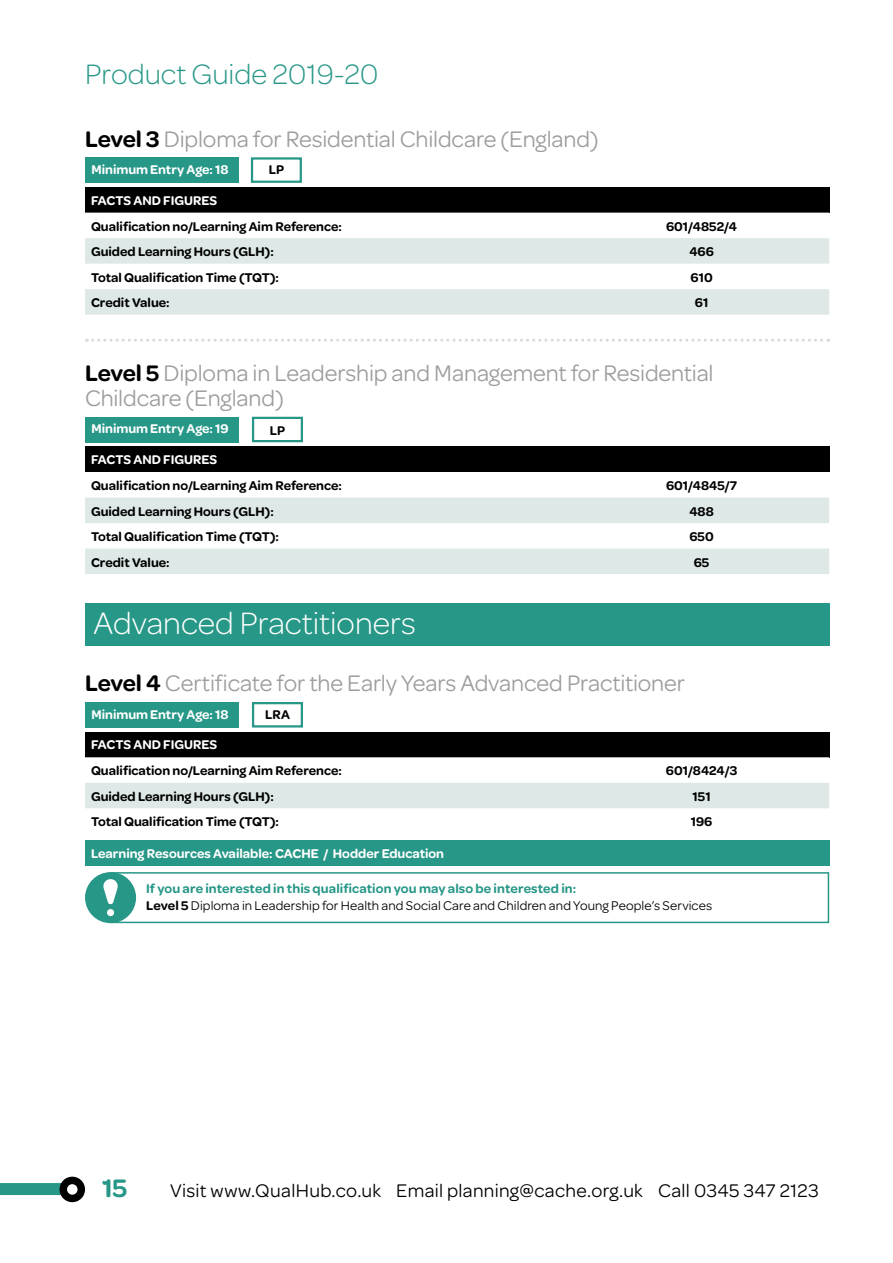
<style>
.page{position:relative;width:893px;height:1263px;background:#fff}
.page>*{position:absolute;margin:0;border:0;box-sizing:border-box;transform-origin:0 0}
.t1{font:300 33px "Omnes Pro";color:#fff}
.t2{font:300 30px "Omnes Pro";color:#279787}
.t3{font:600 27px "Omnes Pro";color:#279787}
.t4{font:24px/25.5px "Omnes Pro";letter-spacing:-.005em;color:#9d9d9c}
.t5{font:19.5px "Omnes Pro";letter-spacing:.015em;color:#000}
.t6{font:600 13.5px "Omnes Pro";color:#000}
.t7{font:600 13.5px "Omnes Pro";color:#fff}
.t8{font:13.5px/16.5px "Omnes Pro";letter-spacing:.005em;color:#000}
.s1{font-weight:600;color:#000}
.s2{font-weight:600;color:#279787}
.s3{font-weight:600}
</style>
<div class="page">
<div style="left:0;top:1183px;width:81px;height:12px;background:#279787"></div>
<svg style="left:60px;top:1177px;width:25px;height:25px"></svg>
<div style="left:85px;top:417px;width:153px;height:25px;background:#279787"></div>
<div style="left:85px;top:446px;width:744px;height:26px;background:#000"></div>
<svg style="left:85px;top:497px;width:744px;height:77px;fill:#dee9e7"></svg>
<div style="left:85px;top:187px;width:744px;height:26px;background:#000"></div>
<svg style="left:85px;top:238px;width:744px;height:77px;fill:#dee9e7"></svg>
<div style="left:85px;top:157px;width:153px;height:26px;background:#279787"></div>
<div style="left:251px;top:157px;width:51px;height:26px;border:2px solid #279787"></div>
<svg style="left:87px;top:339px;width:742px;height:3px"></svg>
<div style="left:252px;top:417px;width:51px;height:25px;border:2px solid #279787"></div>
<div style="left:85px;top:603px;width:744px;height:43px;background:#279787"></div>
<div style="left:85px;top:702px;width:153px;height:25px;background:#279787"></div>
<div style="left:85px;top:732px;width:744px;height:25px;background:#000"></div>
<svg style="left:85px;top:757px;width:744px;height:52px"></svg>
<div style="left:85px;top:783px;width:744px;height:25px;background:#dee9e7"></div>
<div style="left:85px;top:840px;width:744px;height:25px;background:#279787"></div>
<div style="left:111px;top:872px;width:718px;height:51px;border:2px solid #279787"></div>
<div style="left:86px;top:873px;width:49px;height:49px;background:#279787;border-radius:50%"></div>
<div style="left:85px;top:872px;width:51px;height:51px;border:2px solid #279787;border-radius:50%"></div>
<div style="left:107px;top:909px;width:7px;height:7px;background:#fff;border-radius:50%"></div>
<svg style="left:103px;top:879px;width:15px;height:25px"></svg>
<div style="left:252px;top:702px;width:51px;height:25px;border:2px solid #279787"></div>
<h2 class="t2" style="left:85px;top:54px;width:295px">Product Guide 2019-20</h2>
<h3 class="t4" style="left:85px;top:125px;width:515px"><span class="s1">Level 3</span> Diploma for Residential Childcare (England)</h3>
<p class="t7" style="left:91px;top:160px;width:139px">Minimum Entry Age: 18</p>
<p class="t6" style="left:269px;top:160px;width:17px">LP</p>
<p class="t7" style="left:91px;top:190px;width:128px">FACTS AND FIGURES</p>
<p class="t6" style="left:91px;top:217px;width:252px">Qualification no/Learning Aim Reference:</p>
<p class="t6" style="left:666px;top:217px;width:72px">601/4852/4</p>
<p class="t6" style="left:91px;top:242px;width:184px">Guided Learning Hours (GLH):</p>
<p class="t6" style="left:689px;top:242px;width:26px">466</p>
<p class="t6" style="left:91px;top:268px;width:190px">Total Qualification Time (TQT):</p>
<p class="t6" style="left:691px;top:268px;width:24px">610</p>
<p class="t6" style="left:91px;top:293px;width:80px">Credit Value:</p>
<p class="t6" style="left:695px;top:293px;width:15px">61</p>
<h3 class="t4" style="left:85px;top:359px;width:630px"><span class="s1">Level 5</span> Diploma in Leadership and Management for Residential<br>Childcare (England)</h3>
<p class="t7" style="left:91px;top:419px;width:139px">Minimum Entry Age: 19</p>
<p class="t7" style="left:91px;top:450px;width:128px">FACTS AND FIGURES</p>
<p class="t6" style="left:91px;top:476px;width:252px">Qualification no/Learning Aim Reference:</p>
<p class="t6" style="left:666px;top:476px;width:73px">601/4845/7</p>
<p class="t6" style="left:91px;top:502px;width:184px">Guided Learning Hours (GLH):</p>
<p class="t6" style="left:689px;top:502px;width:26px">488</p>
<p class="t6" style="left:91px;top:527px;width:190px">Total Qualification Time (TQT):</p>
<p class="t6" style="left:689px;top:527px;width:26px">650</p>
<p class="t6" style="left:91px;top:553px;width:80px">Credit Value:</p>
<p class="t6" style="left:694px;top:553px;width:17px">65</p>
<p class="t6" style="left:270px;top:421px;width:17px">LP</p>
<h1 class="t1" style="left:94px;top:602px;width:324px">Advanced Practitioners</h1>
<h3 class="t4" style="left:85px;top:669px;width:601px"><span class="s1">Level 4</span> Certificate for the Early Years Advanced Practitioner</h3>
<p class="t7" style="left:91px;top:704px;width:139px">Minimum Entry Age: 18</p>
<p class="t7" style="left:91px;top:735px;width:128px">FACTS AND FIGURES</p>
<p class="t6" style="left:91px;top:761px;width:252px">Qualification no/Learning Aim Reference:</p>
<p class="t6" style="left:666px;top:761px;width:73px">601/8424/3</p>
<p class="t6" style="left:91px;top:787px;width:184px">Guided Learning Hours (GLH):</p>
<p class="t6" style="left:693px;top:787px;width:19px">151</p>
<p class="t6" style="left:91px;top:812px;width:190px">Total Qualification Time (TQT):</p>
<p class="t6" style="left:691px;top:812px;width:23px">196</p>
<p class="t7" style="left:91px;top:844px;width:355px">Learning Resources Available: CACHE / Hodder Education</p>
<p class="t8" style="left:146px;top:880px;width:568px"><span class="s2">If you are interested in this qualification you may also be interested in:<br></span><span class="s3">Level 5</span> Diploma in Leadership for Health and Social Care and Children and Young People’s Services</p>
<p class="t6" style="left:265px;top:704px;width:26px">LRA</p>
<h3 class="t3" style="left:102px;top:1169px;width:27px">15</h3>
<h3 class="t5" style="left:170px;top:1177px;width:650px">Visit www.QualHub.co.uk Email planning@cache.org.uk Call 0345 347 2123</h3>
</div>
